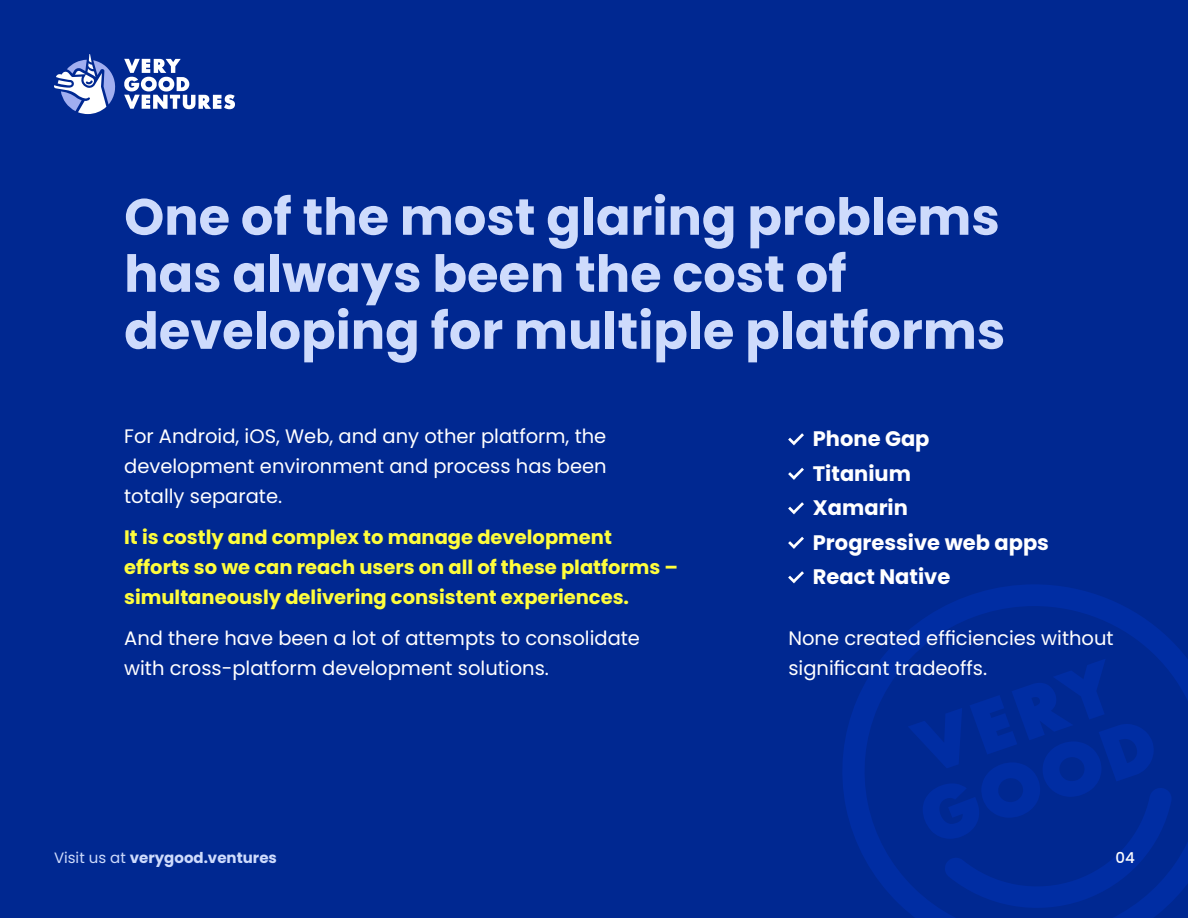
<style>
.page{position:relative;width:1188px;height:918px;background:#002891}
.page>*{position:absolute;margin:0;border:0;box-sizing:border-box;transform-origin:0 0}
.t1{font:700 51px/57px "Poppins";color:#cedbfc}
.t2{font:700 21px/34.5px "Poppins";color:#fff}
.t3{font:19.5px/30px "Poppins";color:#fff}
.t4{font:700 19.5px/30px "Poppins";color:#fffe3c}
.t5{font:700 15px "Poppins";color:#cedbfc}
.t6{font:500 15px "Poppins";color:#fff}
.s1{font-weight:400}
</style>
<div class="page">
<svg style="left:842px;top:584px;width:346px;height:334px"></svg>
<svg style="left:908px;top:659px;width:264px;height:251px"></svg>
<svg style="left:788px;top:433px;width:16px;height:12px"></svg>
<svg style="left:788px;top:468px;width:16px;height:12px"></svg>
<svg style="left:788px;top:502px;width:16px;height:12px"></svg>
<svg style="left:788px;top:537px;width:16px;height:12px"></svg>
<svg style="left:788px;top:571px;width:16px;height:12px"></svg>
<svg style="left:54px;top:54px;width:62px;height:60px"></svg>
<svg style="left:124px;top:59px;width:111px;height:50px"></svg>
<h1 class="t1" style="left:124px;top:189px;width:883px">One of the most glaring problems has always been the cost of developing for multiple platforms</h1>
<p class="t3" style="left:124px;top:422px;width:484px;text-align:justify">For Android, iOS, Web, and any other platform, the development environment and process has been totally separate.</p>
<p class="t4" style="left:124px;top:522px;width:556px">It is costly and complex to manage development efforts so we can reach users on all of these platforms – simultaneously delivering consistent experiences.</p>
<p class="t3" style="left:124px;top:623px;width:517px">And there have been a lot of attempts to consolidate with cross-platform development solutions.</p>
<p class="t3" style="left:788px;top:623px;width:327px">None created efficiencies without significant tradeoffs.</p>
<p class="t2" style="left:813px;top:422px;width:238px">Phone Gap<br>Titanium<br>Xamarin<br>Progressive web apps<br>React Native</p>
<p class="t5" style="left:54px;top:850px;width:224px"><span class="s1">Visit us at</span> verygood.ventures</p>
<p class="t6" style="left:1115px;top:849px;width:21px">04</p>
</div>
